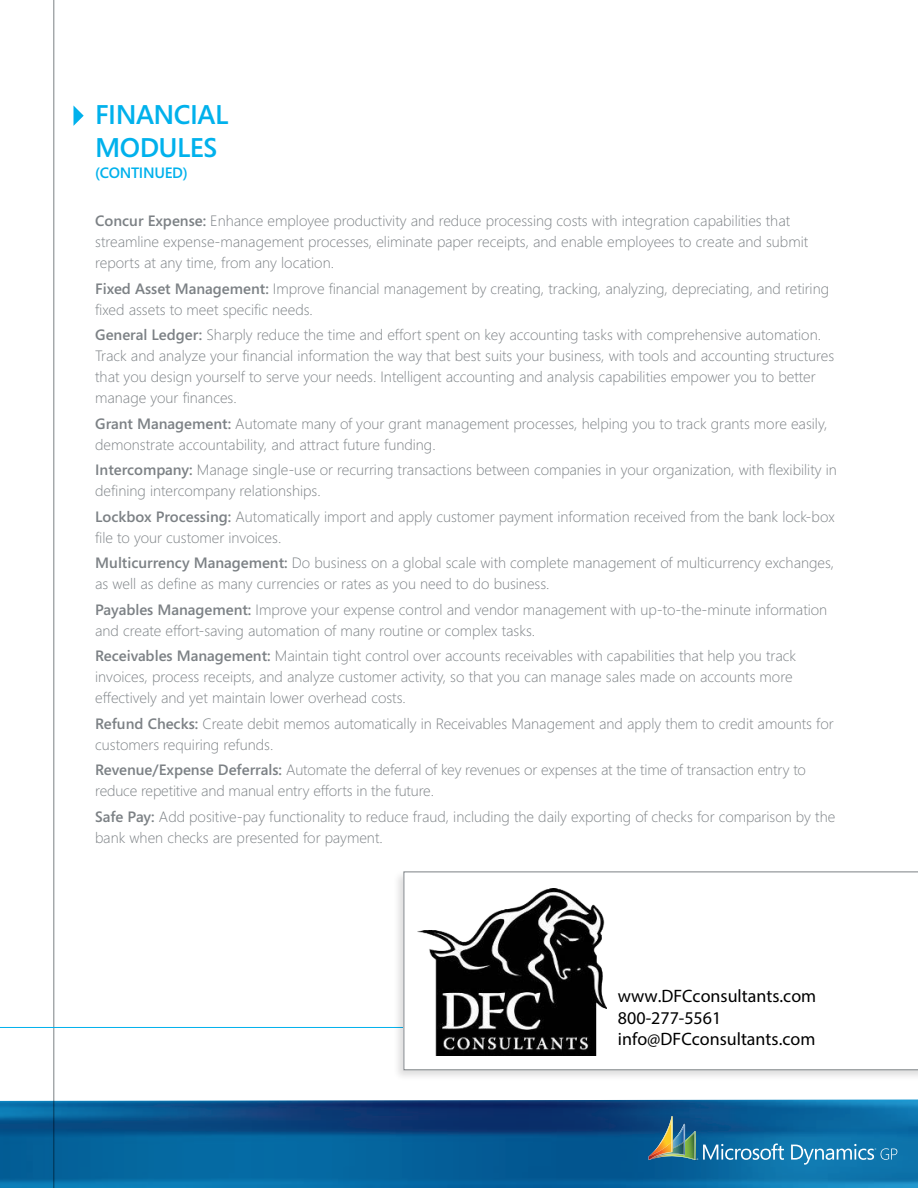
<style>
.page{position:relative;width:918px;height:1188px;background:#fff}
.page>*{position:absolute;margin:0;border:0;box-sizing:border-box;transform-origin:0 0}
.t1{font:600 27px/33px "Segoe";letter-spacing:-.02em;color:#00b1ec}
.t2{font:18px/21.6px "Myriad Pro";color:#000}
.t3{font:300 15px/21px "Segoe";color:#7c8185}
.t4{font:600 15px "Segoe";color:#00b1ec}
.s1{font-weight:600}
</style>
<div class="page">
<hr style="left:54px;top:0;width:1px;height:1188px;background:#7c8185">
<img style="left:0;top:1100px;width:918px;height:88px">
<svg style="left:74px;top:106px;width:10px;height:20px"></svg>
<hr style="left:0;top:1027px;width:918px;height:1px;background:#00b1ec">
<svg style="left:791px;top:1144px;width:106px;height:21px"></svg>
<img style="left:649px;top:1116px;width:135px;height:45px">
<div style="left:392px;top:869px;width:526px;height:213px;background:#231f20;opacity:.15"></div>
<svg style="left:404px;top:872px;width:514px;height:198px"></svg>
<img style="left:418px;top:889px;width:189px;height:167px">
<h1 class="t1" style="left:95px;top:98px;width:85px">Fi nancia</h1>
<h1 class="t1" style="left:95px;top:98px;width:135px;text-indent:120px">l<br>Mod ules</h1>
<p class="t4" style="left:95px;top:164px;width:94px">(co nti nued)</p>
<p class="t3" style="left:95px;top:210px;width:715px"><span class="s1">Concur Expense:</span> Enhance employee productivity and reduce processing costs with integration capabilities that streamline expense-management processes, eliminate paper receipts, and enable employees to create and submit reports at any time, from any location.</p>
<p class="t3" style="left:95px;top:278px;width:735px"><span class="s1">Fixed Asset Management:</span> Improve financial management by creating, tracking, analyzing, depreciating, and retiring fixed assets to meet specific needs.</p>
<p class="t3" style="left:95px;top:324px;width:741px"><span class="s1">General Ledger:</span> Sharply reduce the time and effort spent on key accounting tasks with comprehensive automation.<br>Track and analyze your financial information the way that best suits your business, with tools and accounting structures that you design yourself to serve your needs. Intelligent accounting and analysis capabilities empower you to better manage your finances.</p>
<p class="t3" style="left:95px;top:413px;width:734px"><span class="s1">Grant Management:</span> Automate many of your grant management processes, helping you to track grants more easily, demonstrate accountability, and attract future funding.</p>
<p class="t3" style="left:95px;top:459px;width:743px"><span class="s1">Intercompany:</span> Manage single-use or recurring transactions between companies in your organization, with flexibility in defining intercompany relationships.</p>
<p class="t3" style="left:95px;top:506px;width:741px"><span class="s1">Lockbox Processing:</span> Automatically import and apply customer payment information received from the bank lock-box file to your customer invoices.</p>
<p class="t3" style="left:95px;top:552px;width:741px"><span class="s1">Multicurrency Management:</span> Do business on a global scale with complete management of multicurrency exchanges, as well as define as many currencies or rates as you need to do business.</p>
<p class="t3" style="left:95px;top:599px;width:734px"><span class="s1">Payables Management:</span> Improve your expense control and vendor management with up-to-the-minute information and create effort-saving automation of many routine or complex tasks.</p>
<p class="t3" style="left:95px;top:645px;width:702px"><span class="s1">Receivables Management:</span> Maintain tight control over accounts receivables with capabilities that help you track invoices, process receipts, and analyze customer activity, so that you can manage sales made on accounts more effectively and yet maintain lower overhead costs.</p>
<p class="t3" style="left:95px;top:713px;width:740px"><span class="s1">Refund Checks:</span> Create debit memos automatically in Receivables Management and apply them to credit amounts for customers requiring refunds.</p>
<p class="t3" style="left:95px;top:759px;width:712px"><span class="s1">Revenue/Expense Deferrals:</span> Automate the deferral of key revenues or expenses at the time of transaction entry to reduce repetitive and manual entry efforts in the future.</p>
<p class="t3" style="left:95px;top:806px;width:742px"><span class="s1">Safe Pay:</span> Add positive-pay functionality to reduce fraud, including the daily exporting of checks for comparison by the bank when checks are presented for payment.</p>
<p class="t2" style="left:618px;top:985px;width:200px">www.DFCconsultants.com<br>800-277-5561 info@DFCconsultants.com</p>
</div>
